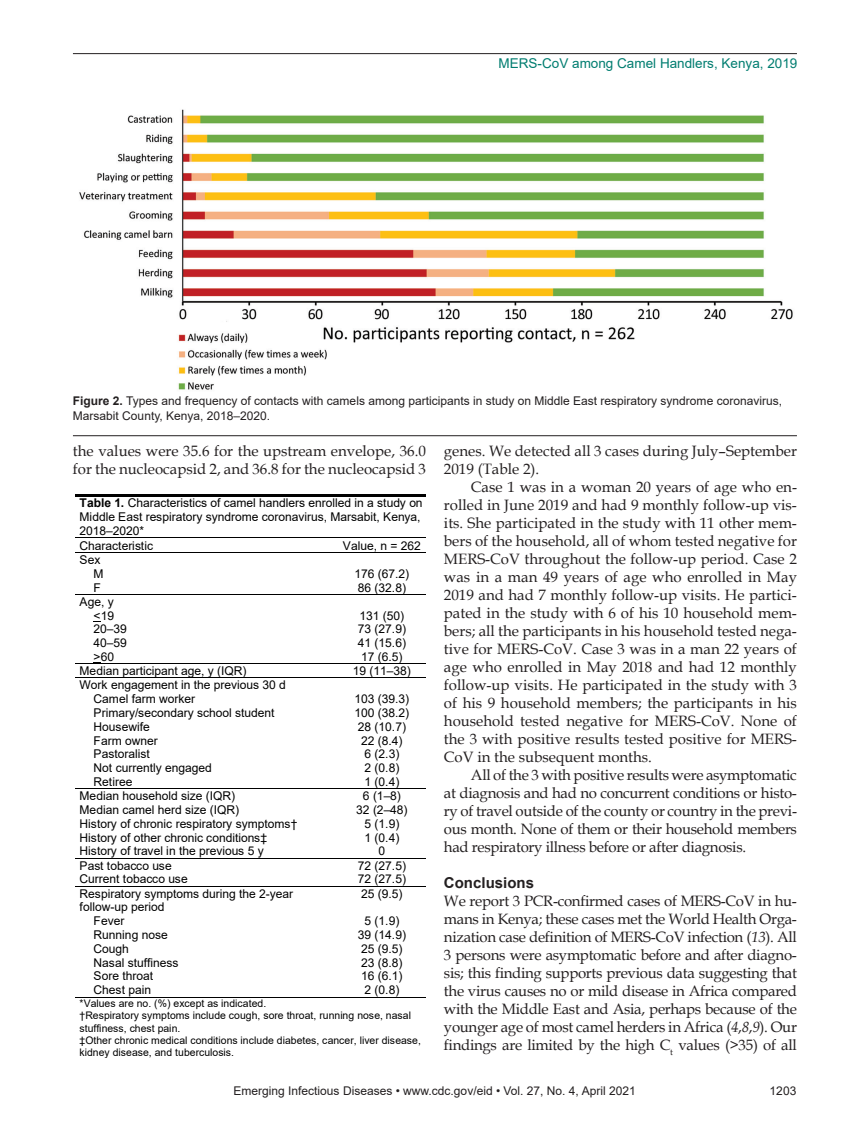
<style>
.page{position:relative;width:851px;height:1134px;background:#fff}
.page>*{position:absolute;margin:0;border:0;box-sizing:border-box;transform-origin:0 0}
.t1{font:15px/18px "Book Antiqua";color:#231f20;text-align:justify}
.t2{font:700 15px "Arial";color:#231f20}
.t3{font:13.5px "Arial";color:#007d70}
.t4{font:12px/14.1px "Arial";letter-spacing:-.005em;color:#000}
.t5{font:12px/15px "Arial";color:#231f20}
.t6{font:10.5px/12px "Arial";color:#000}
.s1{font-weight:700}
.s2{font-style:italic}
</style>
<div class="page">
<hr style="left:73px;top:53px;width:723px;height:1px;background:#231f20">
<img style="left:79px;top:109px;width:714px;height:281px">
<hr style="left:73px;top:435px;width:723px;height:1px;background:#231f20">
<hr style="left:75px;top:494px;width:351px;height:2px;background:#000">
<hr style="left:75px;top:538px;width:257px;height:1px;background:#000">
<hr style="left:333px;top:538px;width:93px;height:1px;background:#000">
<hr style="left:75px;top:552px;width:257px;height:1px;background:#000">
<hr style="left:333px;top:552px;width:93px;height:1px;background:#000">
<hr style="left:75px;top:594px;width:257px;height:1px;background:#000">
<hr style="left:332px;top:594px;width:94px;height:1px;background:#000">
<hr style="left:75px;top:664px;width:257px;height:1px;background:#000">
<hr style="left:332px;top:664px;width:94px;height:1px;background:#000">
<hr style="left:75px;top:678px;width:257px;height:1px;background:#000">
<hr style="left:332px;top:678px;width:94px;height:1px;background:#000">
<hr style="left:75px;top:789px;width:257px;height:1px;background:#000">
<hr style="left:332px;top:789px;width:94px;height:1px;background:#000">
<hr style="left:75px;top:858px;width:257px;height:1px;background:#000">
<hr style="left:332px;top:858px;width:94px;height:1px;background:#000">
<hr style="left:75px;top:886px;width:257px;height:1px;background:#000">
<hr style="left:332px;top:886px;width:94px;height:1px;background:#000">
<hr style="left:75px;top:997px;width:257px;height:1px;background:#000">
<hr style="left:333px;top:997px;width:93px;height:1px;background:#000">
<p class="t3" style="left:498px;top:54px;width:300px">MERS-CoV among Camel Handlers, Kenya, 2019</p>
<p class="t5" style="left:73px;top:393px;width:710px"><span class="s1">Figure 2.</span> Types and frequency of contacts with camels among participants in study on Middle East respiratory syndrome coronavirus,<br>Marsabit County, Kenya, 2018–2020.</p>
<p class="t1" style="left:73px;top:442px;width:354px">the values were 35.6 for the upstream envelope, 36.0 for the nucleocapsid 2, and 36.8 for the nucleocapsid 3</p>
<p class="t1" style="left:444px;top:442px;width:354px">genes. We detected all 3 cases during July–September<br>2019 (Table 2).</p>
<p class="t1" style="left:444px;top:478px;width:354px;text-indent:27px">Case 1 was in a woman 20 years of age who en&shy;rolled in June 2019 and had 9 monthly follow-up vis&shy;its. She participated in the study with 11 other mem&shy;bers of the household, all of whom tested negative for MERS-CoV throughout the follow-up period. Case 2 was in a man 49 years of age who enrolled in May 2019 and had 7 monthly follow-up visits. He partici&shy;pated in the study with 6 of his 10 household mem&shy;bers; all the participants in his household tested nega&shy;tive for MERS-CoV. Case 3 was in a man 22 years of age who enrolled in May 2018 and had 12 monthly follow-up visits. He participated in the study with 3 of his 9 household members; the participants in his household tested negative for MERS-CoV. None of the 3 with positive results tested positive for MERS-CoV in the subsequent months.</p>
<p class="t1" style="left:444px;top:766px;width:354px;text-indent:27px">All of the 3 with positive results were asymptomatic at diagnosis and had no concurrent conditions or histo&shy;ry of travel outside of the county or country in the previ&shy;ous month. None of them or their household members had respiratory illness before or after diagnosis.</p>
<p class="t2" style="left:444px;top:873px;width:92px">Conclusions</p>
<p class="t1" style="left:444px;top:892px;width:354px">We report 3 PCR-confirmed cases of MERS-CoV in hu&shy;mans in Kenya; these cases met the World Health Orga&shy;nization case definition of MERS-CoV infection (<span class="s2">13</span>). All 3 persons were asymptomatic before and after diagno&shy;sis; this finding supports previous data suggesting that the virus causes no or mild disease in Africa compared with the Middle East and Asia, perhaps because of the younger age of most camel herders in Africa (<span class="s2">4</span>,<span class="s2">8</span>,<span class="s2">9</span>). Our findings are limited by the high C<sub>t</sub> values (&gt;35) of all</p>
<p class="t4" style="left:80px;top:496px;width:344px"><span class="s1">Table 1.</span> Characteristics of camel handlers enrolled in a study on Middle East respiratory syndrome coronavirus, Marsabit, Kenya, 2018–2020*<br>Characteristic</p>
<p class="t4" style="left:343px;top:538px;width:79px">Value, n = 262</p>
<p class="t4" style="left:80px;top:553px;width:26px;line-height:13.6px;text-align:right">Sex<br>M</p>
<p class="t4" style="left:354px;top:567px;width:56px">176 (67.2)</p>
<p class="t4" style="left:94px;top:580px;width:9px">F</p>
<p class="t4" style="left:358px;top:580px;width:50px">86 (32.8)</p>
<p class="t4" style="left:80px;top:595px;width:36px;text-align:right">Age, y &lt;19</p>
<p class="t4" style="left:359px;top:608px;width:46px">131 (50)</p>
<p class="t4" style="left:94px;top:622px;width:35px">20–39</p>
<p class="t4" style="left:358px;top:622px;width:50px">73 (27.9)</p>
<p class="t4" style="left:94px;top:636px;width:35px">40–59</p>
<p class="t4" style="left:358px;top:636px;width:50px">41 (15.6)</p>
<p class="t4" style="left:94px;top:650px;width:22px">&gt;60</p>
<p class="t4" style="left:361px;top:650px;width:43px">17 (6.5)</p>
<p class="t4" style="left:80px;top:664px;width:168px">Median participant age, y (IQR)</p>
<p class="t4" style="left:353px;top:664px;width:60px">19 (11–38)</p>
<p class="t4" style="left:94px;top:678px;width:194px;text-indent:-14px">Work engagement in the previous 30 d<br>Camel farm worker</p>
<p class="t4" style="left:354px;top:692px;width:56px">103 (39.3)</p>
<p class="t4" style="left:94px;top:706px;width:182px">Primary/secondary school student</p>
<p class="t4" style="left:354px;top:706px;width:56px">100 (38.2)</p>
<p class="t4" style="left:94px;top:720px;width:58px">Housewife</p>
<p class="t4" style="left:358px;top:720px;width:50px">28 (10.7)</p>
<p class="t4" style="left:94px;top:733px;width:66px">Farm owner</p>
<p class="t4" style="left:361px;top:733px;width:43px">22 (8.4)</p>
<p class="t4" style="left:94px;top:747px;width:58px">Pastoralist</p>
<p class="t4" style="left:364px;top:747px;width:36px">6 (2.3)</p>
<p class="t4" style="left:94px;top:761px;width:120px">Not currently engaged</p>
<p class="t4" style="left:364px;top:761px;width:36px">2 (0.8)</p>
<p class="t4" style="left:94px;top:775px;width:40px">Retiree</p>
<p class="t4" style="left:364px;top:775px;width:36px">1 (0.4)</p>
<p class="t4" style="left:80px;top:789px;width:157px">Median household size (IQR)</p>
<p class="t4" style="left:363px;top:789px;width:40px">6 (1–8)</p>
<p class="t4" style="left:80px;top:803px;width:161px">Median camel herd size (IQR)</p>
<p class="t4" style="left:356px;top:803px;width:53px">32 (2–48)</p>
<p class="t4" style="left:80px;top:817px;width:219px">History of chronic respiratory symptoms†</p>
<p class="t4" style="left:364px;top:817px;width:36px">5 (1.9)</p>
<p class="t4" style="left:80px;top:830px;width:189px">History of other chronic conditions‡</p>
<p class="t4" style="left:364px;top:830px;width:36px">1 (0.4)</p>
<p class="t4" style="left:80px;top:844px;width:186px">History of travel in the previous 5 y</p>
<p class="t4" style="left:378px;top:844px;width:8px">0</p>
<p class="t4" style="left:80px;top:858px;width:94px">Past tobacco use</p>
<p class="t4" style="left:358px;top:858px;width:50px">72 (27.5)</p>
<p class="t4" style="left:80px;top:872px;width:110px">Current tobacco use</p>
<p class="t4" style="left:358px;top:872px;width:50px">72 (27.5)</p>
<p class="t4" style="left:80px;top:886px;width:215px">Respiratory symptoms during the 2-year follow-up period</p>
<p class="t4" style="left:361px;top:886px;width:43px">25 (9.5)</p>
<p class="t4" style="left:94px;top:914px;width:32px">Fever</p>
<p class="t4" style="left:364px;top:914px;width:36px">5 (1.9)</p>
<p class="t4" style="left:94px;top:928px;width:76px">Running nose</p>
<p class="t4" style="left:358px;top:928px;width:50px">39 (14.9)</p>
<p class="t4" style="left:94px;top:941px;width:37px">Cough</p>
<p class="t4" style="left:361px;top:941px;width:43px">25 (9.5)</p>
<p class="t4" style="left:94px;top:955px;width:86px">Nasal stuffiness</p>
<p class="t4" style="left:361px;top:955px;width:43px">23 (8.8)</p>
<p class="t4" style="left:94px;top:969px;width:61px">Sore throat</p>
<p class="t4" style="left:361px;top:969px;width:43px">16 (6.1)</p>
<p class="t4" style="left:94px;top:983px;width:59px">Chest pain</p>
<p class="t4" style="left:364px;top:983px;width:36px">2 (0.8)</p>
<p class="t6" style="left:80px;top:998px;width:343px">*Values are no. (%) except as indicated.<br>†Respiratory symptoms include cough, sore throat, running nose, nasal stuffiness, chest pain.<br>‡Other chronic medical conditions include diabetes, cancer, liver disease, kidney disease, and tuberculosis.</p>
<p class="t5" style="left:233px;top:1084px;width:403px">Emerging Infectious Diseases • www.cdc.gov/eid • Vol. 27, No. 4, April 2021</p>
<p class="t5" style="left:769px;top:1084px;width:28px">1203</p>
</div>
